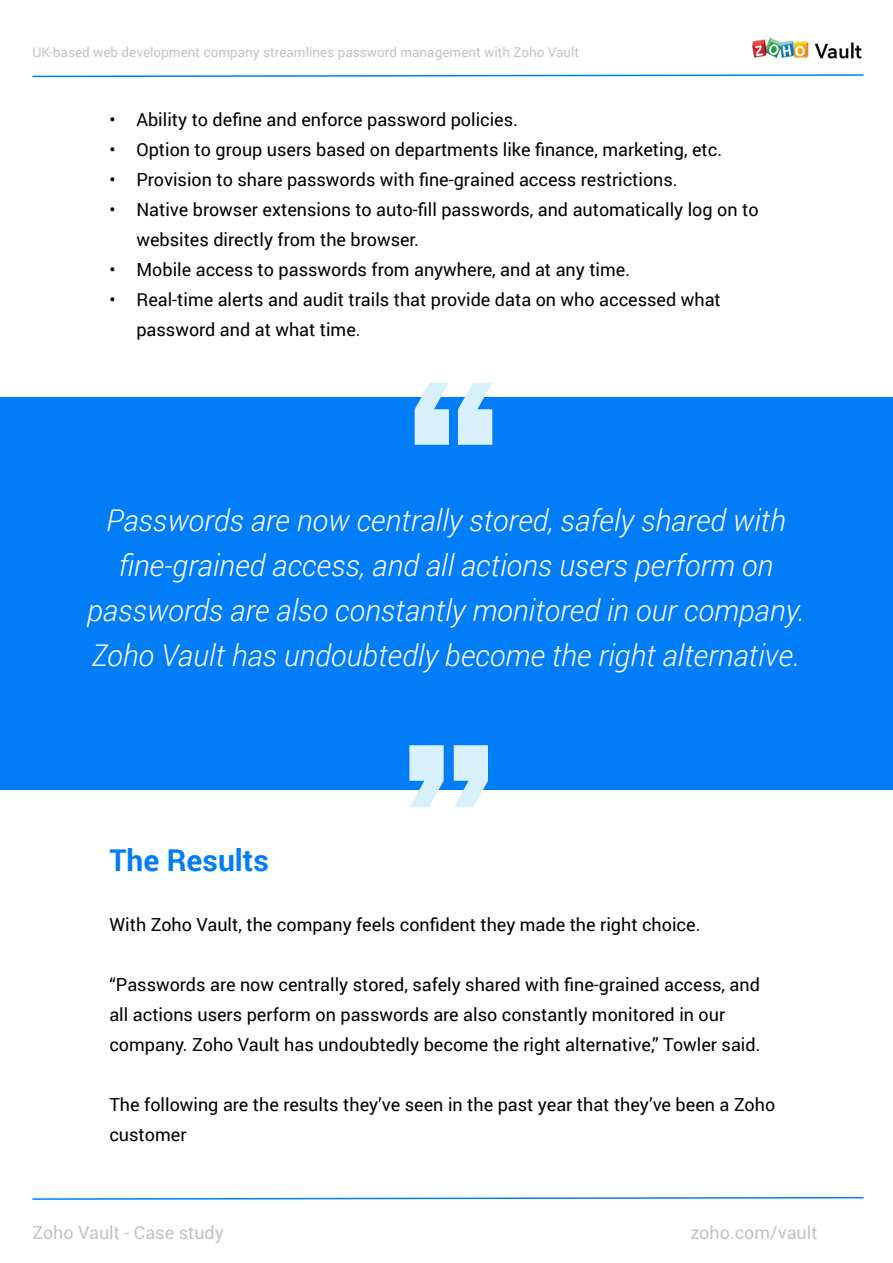
<style>
.page{position:relative;width:893px;height:1263px;background:#fff}
.page>*{position:absolute;margin:0;border:0;box-sizing:border-box;transform-origin:0 0}
.t1{font:italic 300 30px/45px "Roboto";color:#fff}
.t2{font:700 30px "Roboto";color:#017df7}
.t3{font:18px/30px "Roboto";color:#000}
.t4{font:18px "Roboto";color:#c2c4c4}
.t5{font:13.5px "Roboto";color:#c2c4c4}
</style>
<div class="page">
<img style="left:752px;top:37px;width:110px;height:22px">
<svg style="left:32px;top:74px;width:832px;height:4px"></svg>
<svg style="left:32px;top:1196px;width:832px;height:4px"></svg>
<div style="left:0;top:397px;width:893px;height:392px;background:#017df7"></div>
<svg style="left:415px;top:383px;width:34px;height:62px"></svg>
<svg style="left:458px;top:383px;width:34px;height:62px"></svg>
<svg style="left:454px;top:745px;width:34px;height:62px"></svg>
<svg style="left:409px;top:745px;width:35px;height:62px"></svg>
<p class="t5" style="left:32px;top:43px;width:548px">UK-based web development company streamlines password management with Zoho Vault</p>
<p class="t3" style="left:109px;top:104px;width:410px">• Ability to define and enforce password policies.</p>
<p class="t3" style="left:109px;top:134px;width:614px">• Option to group users based on departments like finance, marketing, etc.</p>
<p class="t3" style="left:109px;top:164px;width:570px">• Provision to share passwords with fine-grained access restrictions.</p>
<p class="t3" style="left:136px;top:194px;width:624px;text-indent:-27px">• Native browser extensions to auto-fill passwords, and automatically log on to websites directly from the browser.</p>
<p class="t3" style="left:109px;top:254px;width:522px">• Mobile access to passwords from anywhere, and at any time.</p>
<p class="t3" style="left:136px;top:284px;width:586px;text-indent:-27px">• Real-time alerts and audit trails that provide data on who accessed what password and at what time.</p>
<p class="t1" style="left:106px;top:497px;width:681px">Passwords are now centrally stored, safely shared with</p>
<p class="t1" style="left:119px;top:542px;width:656px">fine-grained access, and all actions users perform on</p>
<p class="t1" style="left:87px;top:587px;width:719px">passwords are also constantly monitored in our company.<br>Zoho Vault has undoubtedly become the right alternative.</p>
<p class="t2" style="left:109px;top:839px;width:161px">The Results</p>
<p class="t3" style="left:109px;top:908px;width:593px">With Zoho Vault, the company feels confident they made the right choice.</p>
<p class="t3" style="left:109px;top:968px;width:652px">“Passwords are now centrally stored, safely shared with fine-grained access, and</p>
<p class="t3" style="left:109px;top:998px;width:617px">all actions users perform on passwords are also constantly monitored in our</p>
<p class="t3" style="left:109px;top:1028px;width:652px">company. Zoho Vault has undoubtedly become the right alternative,” Towler said.</p>
<p class="t3" style="left:109px;top:1088px;width:667px">The following are the results they’ve seen in the past year that they’ve been a Zoho</p>
<p class="t3" style="left:109px;top:1118px;width:79px">customer</p>
<p class="t4" style="left:32px;top:1219px;width:193px">Zoho Vault - Case study</p>
<p class="t4" style="left:690px;top:1219px;width:129px">zoho.com/vault</p>
</div>
